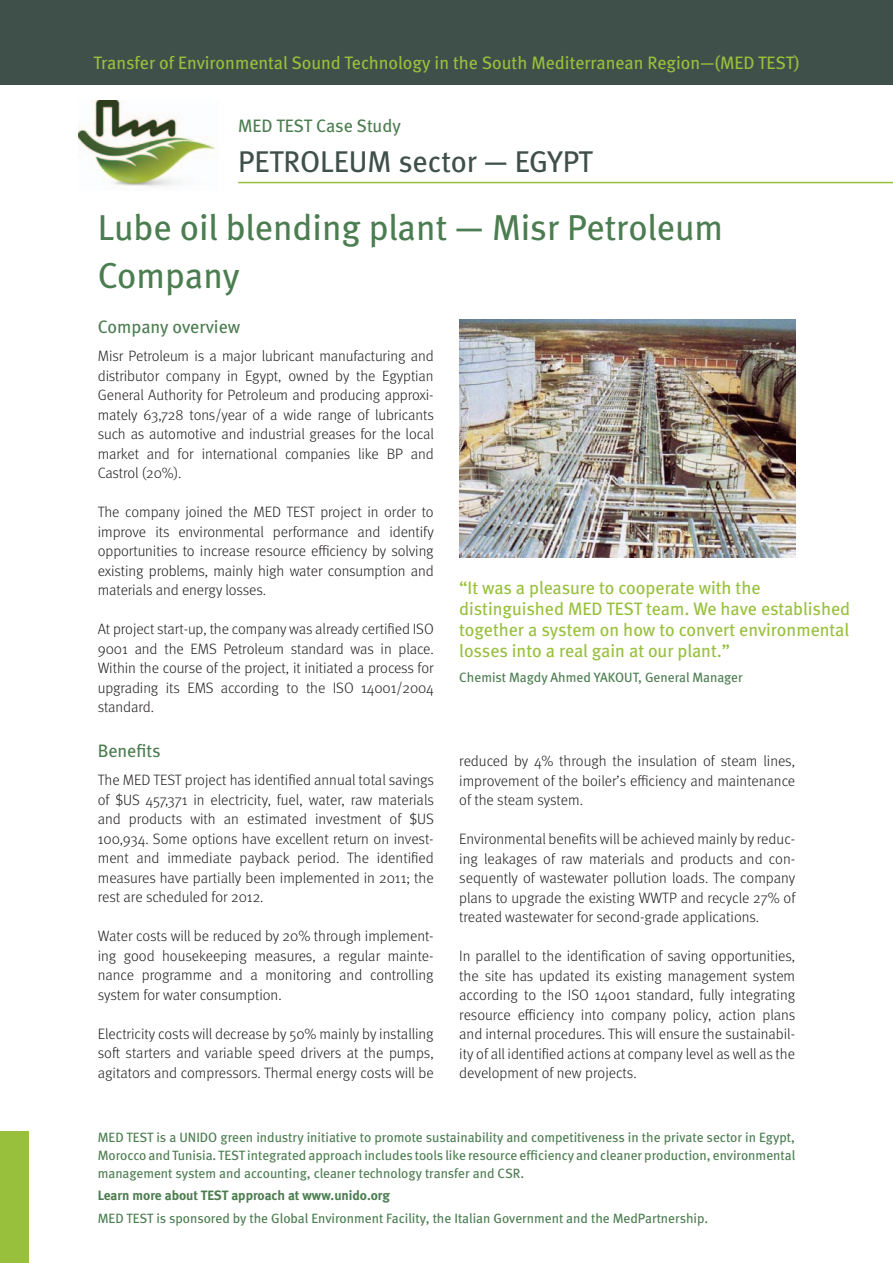
<style>
.page{position:relative;width:893px;height:1263px;background:#fff}
.page>*{position:absolute;margin:0;border:0;box-sizing:border-box;transform-origin:0 0}
.t1{font:36px/48px "Meta";color:#4c7d51}
.t2{font:30px "Meta";color:#3f4f49}
.t3{font:18px/21px "Meta";color:#98c03c}
.t4{font:18px "Meta";color:#4c7d51}
.t5{font:300 15px/19.5px "Meta OT";letter-spacing:-.005em;color:#231f20;text-align:justify}
.t6{font:13.5px/18px "Meta";color:#4c7d51;text-align:justify}
.t7{font:700 13.5px "Meta";color:#4c7d51}
</style>
<div class="page">
<div style="left:0;top:0;width:893px;height:84px;background:#3f4f49"></div>
<div style="left:0;top:1132px;width:29px;height:131px;background:#98c03c"></div>
<img style="left:79px;top:101px;width:137px;height:85px">
<hr style="left:238px;top:182px;width:655px;height:1px;background:#98c03c">
<img style="left:459px;top:320px;width:336px;height:238px">
<p class="t3" style="left:94px;top:52px;width:707px">Transfer of Environmental Sound Technology in the South Mediterranean Region—(MED TEST)</p>
<p class="t4" style="left:238px;top:115px;width:164px">MED TEST Case Study</p>
<h2 class="t2" style="left:238px;top:144px;width:356px">PETROLEUM sector — EGYPT</h2>
<h1 class="t1" style="left:98px;top:204px;width:627px">Lube oil blending plant — Misr Petroleum<br>Company</h1>
<p class="t4" style="left:98px;top:317px;width:144px">Company overview</p>
<p class="t5" style="left:98px;top:347px;width:338px">Misr Petroleum is a major lubricant manufacturing and distributor company in Egypt, owned by the Egyptian General Authority for Petroleum and producing approxi&shy;mately 63,728 tons/year of a wide range of lubricants such as automotive and industrial greases for the local market and for international companies like BP and Castrol (20%).</p>
<p class="t5" style="left:98px;top:503px;width:338px">The company joined the MED TEST project in order to improve its environmental performance and identify opportunities to increase resource efficiency by solving existing problems, mainly high water consumption and materials and energy losses.</p>
<p class="t5" style="left:98px;top:620px;width:337px">At project start-up, the company was already certified ISO 9001 and the EMS Petroleum standard was in place.<br>Within the course of the project, it initiated a process for upgrading its EMS according to the ISO 14001/2004 standard.</p>
<p class="t4" style="left:98px;top:740px;width:64px">Benefits</p>
<p class="t5" style="left:98px;top:770px;width:338px">The MED TEST project has identified annual total savings of $US 457,371 in electricity, fuel, water, raw materials and products with an estimated investment of $US 100,934. Some options have excellent return on invest&shy;ment and immediate payback period. The identified measures have partially been implemented in 2011; the rest are scheduled for 2012.</p>
<p class="t5" style="left:98px;top:926px;width:337px">Water costs will be reduced by 20% through implement&shy;ing good housekeeping measures, a regular mainte&shy;nance programme and a monitoring and controlling system for water consumption.</p>
<p class="t5" style="left:98px;top:1024px;width:337px">Electricity costs will decrease by 50% mainly by installing soft starters and variable speed drivers at the pumps, agitators and compressors. Thermal energy costs will be</p>
<p class="t3" style="left:459px;top:577px;width:392px">“It was a pleasure to cooperate with the distinguished MED TEST team. We have established together a system on how to convert environmental losses into a real gain at our plant.”</p>
<p class="t6" style="left:459px;top:668px;width:285px">Chemist Magdy Ahmed YAKOUT, General Manager</p>
<p class="t5" style="left:459px;top:751px;width:337px">reduced by 4% through the insulation of steam lines, improvement of the boiler’s efficiency and maintenance of the steam system.</p>
<p class="t5" style="left:459px;top:829px;width:338px">Environmental benefits will be achieved mainly by reduc&shy;ing leakages of raw materials and products and con&shy;sequently of wastewater pollution loads. The company plans to upgrade the existing WWTP and recycle 27% of treated wastewater for second-grade applications.</p>
<p class="t5" style="left:459px;top:946px;width:338px">In parallel to the identification of saving opportunities, the site has updated its existing management system according to the ISO 14001 standard, fully integrating resource efficiency into company policy, action plans and internal procedures. This will ensure the sustainabil&shy;ity of all identified actions at company level as well as the development of new projects.</p>
<p class="t6" style="left:98px;top:1128px;width:699px">MED TEST is a UNIDO green industry initiative to promote sustainability and competitiveness in the private sector in Egypt, Morocco and Tunisia. TEST integrated approach includes tools like resource efficiency and cleaner production, environmental management system and accounting, cleaner technology transfer and CSR.</p>
<p class="t7" style="left:98px;top:1188px;width:293px">Learn more about TEST approach at www.unido.org</p>
<p class="t6" style="left:98px;top:1209px;width:612px">MED TEST is sponsored by the Global Environment Facility, the Italian Government and the MedPartnership.</p>
</div>
